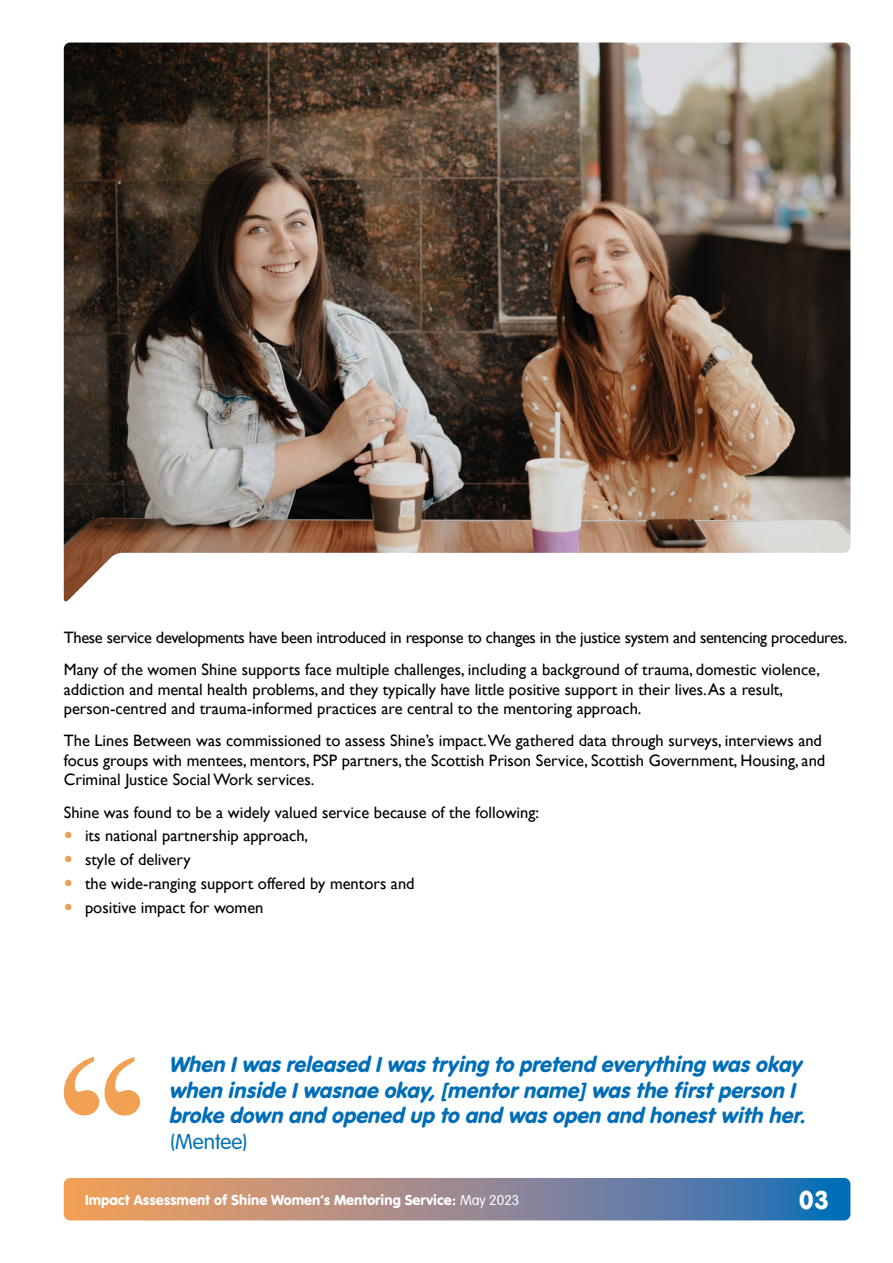
<style>
.page{position:relative;width:893px;height:1263px;background:#fff}
.page>*{position:absolute;margin:0;border:0;box-sizing:border-box;transform-origin:0 0}
.t1{font:27px "VAG Rundschrift D";color:#fff}
.t2{font:italic 22.5px/25.5px "VAG Rundschrift D";color:#006eb7}
.t3{font:300 22.5px "VAG Rundschrift D";color:#006eb7}
.t4{font:16.5px/23.7px "Gill Sans";color:#000}
.t5{font:16.5px/32.2px "Gill Sans";letter-spacing:-.02em;color:#000}
.t6{font:15px "VAG Rundschrift D";color:#fff}
.s1{font-weight:300}
</style>
<div class="page">
<svg style="left:64px;top:1178px;width:786px;height:42px;background:#91888e"></svg>
<svg style="left:64px;top:1056px;width:76px;height:59px"></svg>
<img style="left:64px;top:43px;width:786px;height:559px">
<p class="t5" style="left:64px;top:621px;width:785px">These service developments have been introduced in response to changes in the justice system and sentencing procedures.<br>Many of the women Shine supports face multiple challenges, including a background of trauma, domestic violence,</p>
<p class="t4" style="left:64px;top:679px;width:721px;line-height:19.5px">addiction and mental health problems, and they typically have little positive support in their lives. As a result, person-centred and trauma-informed practices are central to the mentoring approach.</p>
<p class="t4" style="left:64px;top:731px;width:763px;line-height:19.5px">The Lines Between was commissioned to assess Shine’s impact.We gathered data through surveys, interviews and focus groups with mentees, mentors, PSP partners, the Scottish Prison Service, Scottish Government, Housing, and<br>Criminal Justice Social Work services.</p>
<p class="t4" style="left:85px;top:800px;width:455px;text-indent:-21px">Shine was found to be a widely valued service because of the following: its national partnership approach,<br>style of delivery<br>the wide-ranging support offered by mentors and<br>positive impact for women</p>
<h2 class="t2" style="left:170px;top:1052px;width:638px">When I was released I was trying to pretend everything was okay when inside I wasnae okay, [mentor name] was the first person I broke down and opened up to and was open and honest with her.</h2>
<h2 class="t3" style="left:170px;top:1129px;width:79px">(Mentee)</h2>
<p class="t6" style="left:85px;top:1191px;width:436px">Impact Assessment of Shine Women’s Mentoring Service: <span class="s1">May 2023</span></p>
<h1 class="t1" style="left:798px;top:1184px;width:32px">03</h1>
</div>
